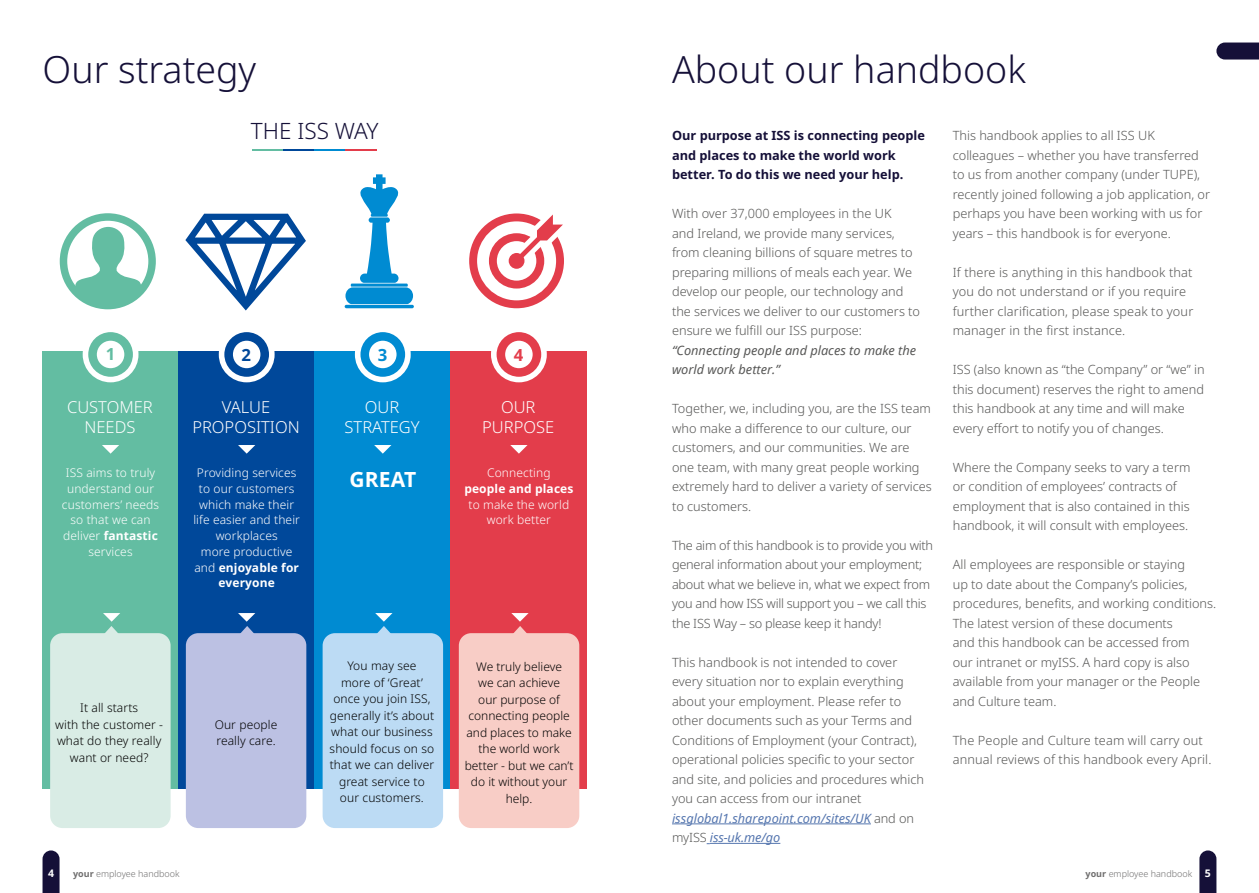
<style>
.page{position:relative;width:1259px;height:893px;background:#fff}
.page>*{position:absolute;margin:0;border:0;box-sizing:border-box;transform-origin:0 0}
.t1{font:300 37.5px "Noto Sans";color:#151038}
.t2{font:300 22.5px "Noto Sans";color:#151038}
.t3{font:700 21px "Noto Sans";letter-spacing:.01em;color:#fff}
.t4{font:700 16.8px "Noto Sans";color:#63bda2}
.t5{font:700 16.8px "Noto Sans";color:#00489a}
.t6{font:700 16.8px "Noto Sans";color:#008bd2}
.t7{font:700 16.8px "Noto Sans";color:#e33d4b}
.t8{font:300 16.5px/19.8px "Noto Sans";color:#fff;text-align:center}
.t9{font:300 12.75px/19.5px "Noto Sans";color:#575756}
.t10{font:300 12.75px/19.5px "Noto Sans";letter-spacing:-.02em;color:#575756}
.t11{font:700 12.75px/19.5px "Noto Sans";color:#151038}
.t12{font:italic 12.75px/19.5px "Noto Sans";color:#575756}
.t13{font:300 12px/16.5px "Noto Sans";letter-spacing:.01em;color:#000;text-align:center}
.t14{font:300 12px/15.8px "Noto Sans";letter-spacing:.01em;color:#fff;text-align:center}
.t15{font:700 12px "Noto Sans";letter-spacing:.01em;color:#fff}
.t16{font:700 10.5px "Noto Sans";color:#fff}
.t17{font:300 9px "Noto Sans";color:#706f6f}
.s1{font-weight:700}
.s2{font-weight:400;font-style:italic;color:#5576af}
.s3{font-weight:700;font-size:10.5px;color:#fff}
</style>
<div class="page">
<svg style="left:43px;top:850px;width:17px;height:43px"></svg>
<svg style="left:1199px;top:850px;width:17px;height:43px"></svg>
<svg style="left:1216px;top:43px;width:43px;height:17px"></svg>
<hr style="left:672px;top:823px;width:199px;height:1px;background:#5576af">
<hr style="left:710px;top:843px;width:70px;height:1px;background:#5576af">
<hr style="left:252px;top:150px;width:32px;height:1px;background:#63bda2">
<hr style="left:283px;top:150px;width:32px;height:1px;background:#00489a">
<hr style="left:314px;top:150px;width:32px;height:1px;background:#008bd2">
<hr style="left:345px;top:150px;width:32px;height:1px;background:#e33d4b">
<hr style="left:345px;top:305px;width:69px;height:3px;background:#008bd2;border-radius:2px">
<svg style="left:345px;top:174px;width:68px;height:130px"></svg>
<svg style="left:469px;top:213px;width:95px;height:95px"></svg>
<div style="left:509px;top:253px;width:15px;height:16px;background:#e33d4b;border-radius:50%"></div>
<div style="left:60px;top:213px;width:96px;height:96px;border:8px solid #63bda2;border-radius:50%"></div>
<svg style="left:72px;top:227px;width:73px;height:70px"></svg>
<div style="left:85px;top:293px;width:46px;height:10px;background:#63bda2"></div>
<div style="left:43px;top:351px;width:136px;height:437px;background:#63bda2"></div>
<div style="left:179px;top:351px;width:136px;height:437px;background:#00489a"></div>
<div style="left:315px;top:351px;width:136px;height:437px;background:#008bd2"></div>
<div style="left:451px;top:351px;width:136px;height:437px;background:#e33d4b"></div>
<svg style="left:85px;top:329px;width:51px;height:51px"></svg>
<div style="left:83px;top:327px;width:55px;height:55px;border:6px solid #fff;border-radius:50%"></div>
<div style="left:97px;top:341px;width:27px;height:27px;background:#fff;border-radius:50%"></div>
<svg style="left:222px;top:329px;width:50px;height:51px"></svg>
<div style="left:219px;top:327px;width:56px;height:55px;border:6px solid #fff;border-radius:50%"></div>
<div style="left:233px;top:341px;width:27px;height:27px;background:#fff;border-radius:50%"></div>
<svg style="left:358px;top:329px;width:50px;height:51px"></svg>
<div style="left:355px;top:327px;width:56px;height:55px;border:6px solid #fff;border-radius:50%"></div>
<div style="left:369px;top:341px;width:27px;height:27px;background:#fff;border-radius:50%"></div>
<svg style="left:494px;top:329px;width:50px;height:51px"></svg>
<div style="left:491px;top:327px;width:56px;height:55px;border:6px solid #fff;border-radius:50%"></div>
<div style="left:505px;top:341px;width:27px;height:27px;background:#fff;border-radius:50%"></div>
<div style="left:50px;top:633px;width:121px;height:195px;background:#d9ece5;border-radius:12px"></div>
<div style="left:186px;top:633px;width:120px;height:195px;background:#bcc1e3;border-radius:12px"></div>
<div style="left:323px;top:633px;width:120px;height:195px;background:#bcdbf4;border-radius:12px"></div>
<div style="left:459px;top:633px;width:120px;height:195px;background:#f8cdc6;border-radius:12px"></div>
<svg style="left:102px;top:445px;width:17px;height:9px"></svg>
<svg style="left:103px;top:613px;width:17px;height:21px"></svg>
<svg style="left:238px;top:445px;width:17px;height:9px"></svg>
<svg style="left:238px;top:613px;width:17px;height:21px"></svg>
<svg style="left:374px;top:445px;width:17px;height:9px"></svg>
<svg style="left:375px;top:613px;width:17px;height:21px"></svg>
<svg style="left:510px;top:445px;width:17px;height:9px"></svg>
<svg style="left:511px;top:613px;width:17px;height:21px"></svg>
<svg style="left:185px;top:213px;width:121px;height:98px"></svg>
<h1 class="t1" style="left:43px;top:43px;width:215px">Our strategy</h1>
<h2 class="t2" style="left:251px;top:115px;width:129px">THE ISS WAY</h2>
<h3 class="t4" style="left:106px;top:342px;width:11px">1</h3>
<h3 class="t5" style="left:242px;top:343px;width:11px">2</h3>
<h3 class="t6" style="left:378px;top:343px;width:11px">3</h3>
<h3 class="t7" style="left:514px;top:343px;width:11px">4</h3>
<p class="t8" style="left:67px;top:398px;width:87px">CUSTOMER<br>NEEDS</p>
<p class="t8" style="left:192px;top:398px;width:109px">VALUE<br>PROPOSITION</p>
<p class="t8" style="left:344px;top:398px;width:77px">OUR<br>STRATEGY</p>
<p class="t8" style="left:482px;top:398px;width:74px">OUR<br>PURPOSE</p>
<p class="t14" style="left:62px;top:465px;width:99px">ISS aims to truly understand our customers’ needs so that we can deliver <span class="s1">fantastic </span>services</p>
<p class="t14" style="left:193px;top:465px;width:108px">Providing services to our customers which make their life easier and their workplaces<br>more productive and <span class="s1">enjoyable for everyone</span></p>
<h3 class="t3" style="left:349px;top:464px;width:68px">GREAT</h3>
<p class="t14" style="left:487px;top:465px;width:65px">Connecting</p>
<p class="t15" style="left:464px;top:480px;width:111px">people and places</p>
<p class="t14" style="left:468px;top:497px;width:102px">to make the world work better</p>
<p class="t13" style="left:55px;top:700px;width:109px">It all starts<br>with the customer - what do they really want or need?</p>
<p class="t13" style="left:215px;top:716px;width:64px;text-align:left">Our people really care.</p>
<p class="t13" style="left:330px;top:658px;width:106px">You may see<br>more of ‘Great’ once you join ISS, generally it’s about what our business should focus on so that we can deliver great service to our customers.</p>
<p class="t13" style="left:465px;top:659px;width:110px">We truly believe<br>we can achieve<br>our purpose of connecting people and places to make the world work better - but we can’t do it without your help.</p>
<h1 class="t1" style="left:672px;top:43px;width:355px">About our handbook</h1>
<p class="t11" style="left:672px;top:126px;width:254px">Our purpose at ISS is connecting people and places to make the world work better. To do this we need your help.</p>
<p class="t9" style="left:672px;top:204px;width:250px">With over 37,000 employees in the UK<br>and Ireland, we provide many services, from cleaning billions of square metres to preparing millions of meals each year. We develop our people, our technology and the services we deliver to our customers to ensure we fulfill our ISS purpose:</p>
<p class="t12" style="left:672px;top:340px;width:246px">“Connecting people and places to make the world work better.”</p>
<p class="t9" style="left:672px;top:399px;width:261px">Together, we, including you, are the ISS team who make a difference to our culture, our customers, and our communities. We are one team, with many great people working extremely hard to deliver a variety of services to customers.</p>
<p class="t10" style="left:672px;top:536px;width:263px">The aim of this handbook is to provide you with general information about your employment; about what we believe in, what we expect from you and how ISS will support you – we call this the ISS Way – so please keep it handy!</p>
<p class="t9" style="left:672px;top:653px;width:254px">This handbook is not intended to cover every situation nor to explain everything about your employment. Please refer to other documents such as your Terms and Conditions of Employment (your Contract), operational policies specific to your sector and site, and policies and procedures which you can access from our intranet <span class="s2">issglobal1.sharepoint.com/sites/UK</span> and on myISS <span class="s2">iss-uk.me/go</span></p>
<p class="t9" style="left:952px;top:126px;width:259px">This handbook applies to all ISS UK colleagues – whether you have transferred to us from another company (under TUPE), recently joined following a job application, or perhaps you have been working with us for years – this handbook is for everyone.</p>
<p class="t9" style="left:952px;top:263px;width:242px">If there is anything in this handbook that you do not understand or if you require further clarification, please speak to your manager in the first instance.</p>
<p class="t9" style="left:952px;top:360px;width:253px">ISS (also known as “the Company” or “we” in this document) reserves the right to amend this handbook at any time and will make every effort to notify you of changes.</p>
<p class="t9" style="left:952px;top:458px;width:239px">Where the Company seeks to vary a term or condition of employees’ contracts of employment that is also contained in this handbook, it will consult with employees.</p>
<p class="t9" style="left:952px;top:555px;width:265px">All employees are responsible or staying<br>up to date about the Company’s policies, procedures, benefits, and working conditions.<br>The latest version of these documents<br>and this handbook can be accessed from<br>our intranet or myISS. A hard copy is also available from your manager or the People and Culture team.</p>
<p class="t9" style="left:952px;top:731px;width:260px">The People and Culture team will carry out annual reviews of this handbook every April.</p>
<p class="t16" style="left:48px;top:866px;width:8px">4</p>
<p class="t17" style="left:73px;top:867px;width:108px"><span class="s1">your</span> employee handbook</p>
<p class="t17" style="left:1085px;top:867px;width:127px"><span class="s1">your</span> employee handbook <span class="s3">5</span></p>
</div>
